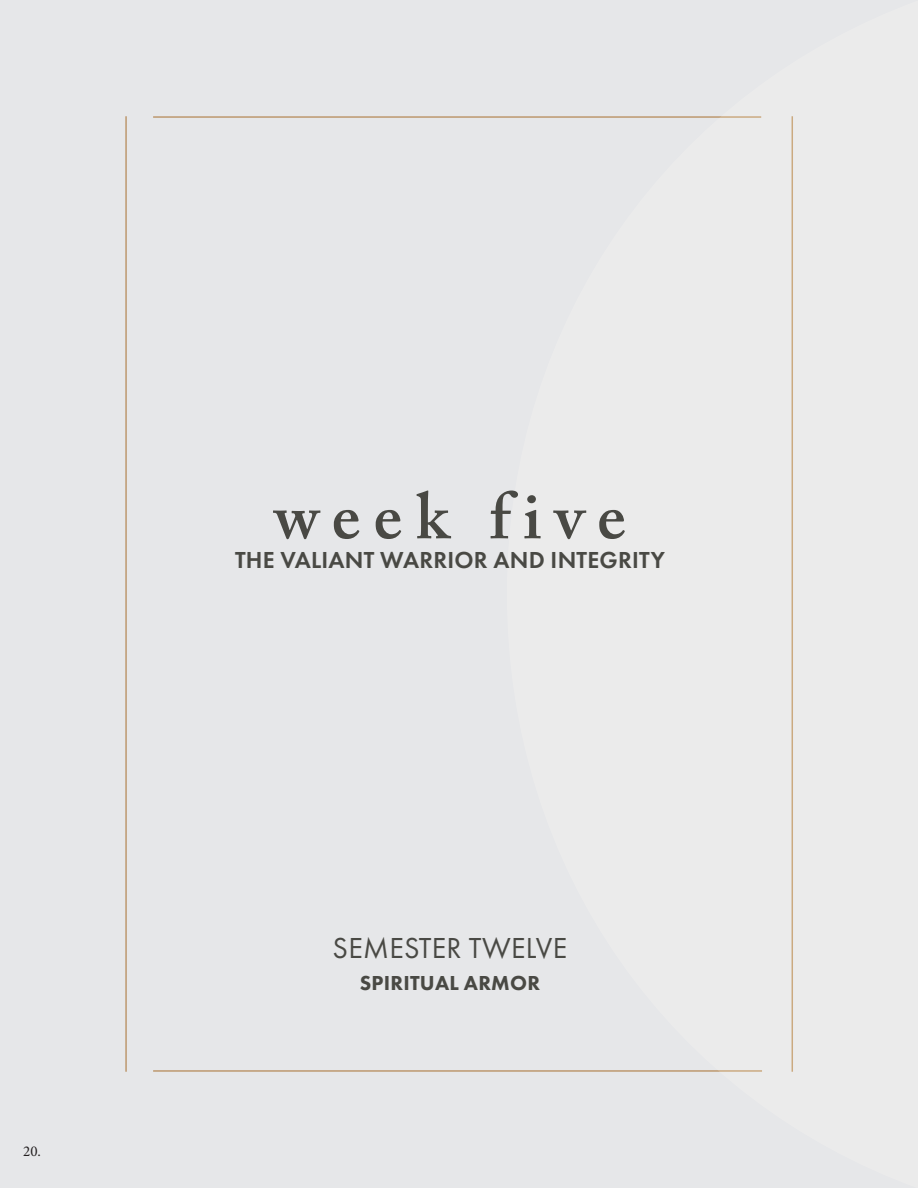
<style>
.page{position:relative;width:918px;height:1188px;background:#e6e7e9}
.page>*{position:absolute;margin:0;border:0;box-sizing:border-box;transform-origin:0 0}
.t1{font:600 66px "Adobe Caslon Pro";letter-spacing:.2em;color:#494944}
.t2{font:30px "Futura PT";letter-spacing:.01em;color:#494944}
.t3{font:600 24px "Futura PT";letter-spacing:.01em;color:#494944}
.t4{font:800 21px "Futura PT";letter-spacing:.01em;color:#494944}
.t5{font:15px "Minion Pro";color:#231f20}
</style>
<div class="page">
<hr style="left:153px;top:116px;width:608px;height:2px;background:#bd986e">
<hr style="left:125px;top:116px;width:2px;height:956px;background:#bd986e">
<hr style="left:153px;top:1070px;width:609px;height:2px;background:#bd986e">
<svg style="left:507px;top:116px;width:286px;height:956px"></svg>
<p class="t5" style="left:23px;top:1141px;width:19px">20.</p>
<p class="t1" style="left:274px;top:477px;width:353px">week five</p>
<p class="t3" style="left:235px;top:545px;width:431px">THE VALIANT WARRIOR AND INTEGRITY</p>
<p class="t2" style="left:333px;top:930px;width:236px">SEMESTER TWELVE</p>
<p class="t4" style="left:360px;top:970px;width:182px">SPIRITUAL ARMOR</p>
</div>
